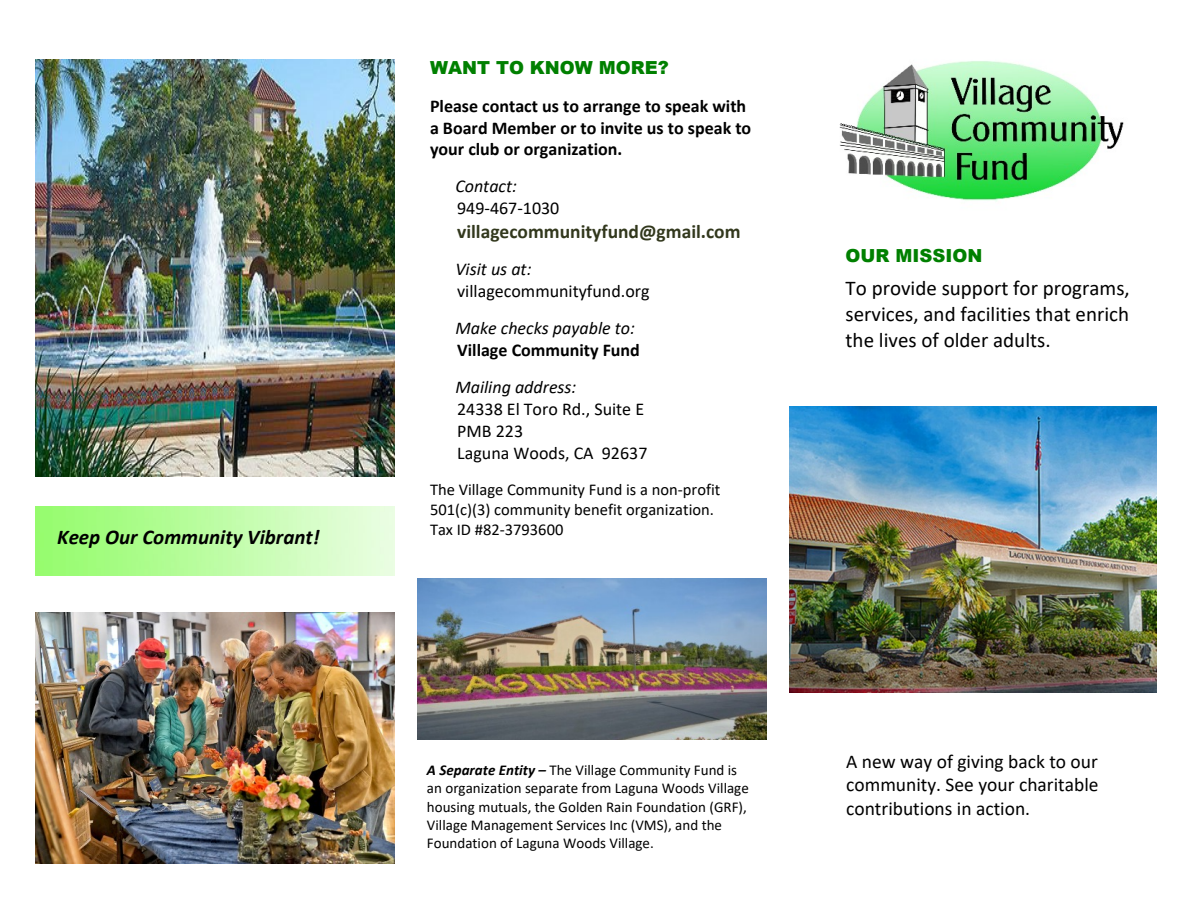
<style>
.page{position:relative;width:1188px;height:918px;background:#fff}
.page>*{position:absolute;margin:0;border:0;box-sizing:border-box;transform-origin:0 0}
.t1{font:21px/25.7px "Calibri";color:#000;text-align:justify}
.t2{font:italic 700 21px "Calibri";color:#000}
.t3{font:19.5px/23.9px "Calibri";color:#000;text-align:justify}
.t4{font:700 19.5px "Calibri";color:#32381d}
.t5{font:700 18px/22px "Calibri";color:#000}
.t6{font:18px/22px "Calibri";color:#000}
.t7{font:italic 18px "Calibri";color:#000}
.t8{font:900 18px "Arial";color:#008000}
.t9{font:16.5px/20.1px "Calibri";color:#000}
.t10{font:15px/18.3px "Calibri";color:#000}
.s1{font-weight:700;font-style:italic}
</style>
<div class="page">
<img style="left:839px;top:61px;width:285px;height:141px">
<img style="left:36px;top:60px;width:359px;height:417px">
<img style="left:417px;top:578px;width:350px;height:162px">
<img style="left:36px;top:612px;width:358px;height:252px">
<img style="left:789px;top:406px;width:368px;height:286px">
<h1 class="t2" style="left:57px;top:528px;width:264px">Keep Our Community Vibrant!</h1>
<p class="t8" style="left:430px;top:61px;width:240px">WANT TO KNOW MORE?</p>
<p class="t5" style="left:430px;top:96px;width:323px">Please contact us to arrange to speak with a Board Member or to invite us to speak to your club or organization.</p>
<p class="t7" style="left:455px;top:179px;width:63px">Contact:</p>
<p class="t6" style="left:457px;top:199px;width:104px">949-467-1030</p>
<h2 class="t4" style="left:457px;top:223px;width:285px">villagecommunityfund@gmail.com</h2>
<p class="t7" style="left:455px;top:262px;width:78px">Visit us at:</p>
<p class="t6" style="left:457px;top:282px;width:194px">villagecommunityfund.org</p>
<p class="t7" style="left:455px;top:321px;width:181px">Make checks payable to:</p>
<p class="t5" style="left:457px;top:341px;width:184px">Village Community Fund</p>
<p class="t7" style="left:455px;top:380px;width:123px">Mailing address:</p>
<p class="t6" style="left:457px;top:400px;width:192px">24338 El Toro Rd., Suite E<br>PMB 223<br>Laguna Woods, CA 92637</p>
<p class="t9" style="left:430px;top:481px;width:292px">The Village Community Fund is a non-profit<br>501(c)(3) community benefit organization.<br>Tax ID #82-3793600</p>
<p class="t8" style="left:846px;top:250px;width:138px">OUR MISSION</p>
<h1 class="t1" style="left:846px;top:277px;width:286px">To provide support for programs, services, and facilities that enrich the lives of older adults.</h1>
<p class="t10" style="left:427px;top:762px;width:323px"><span class="s1">A Separate Entity –</span> The Village Community Fund is an organization separate from Laguna Woods Village housing mutuals, the Golden Rain Foundation (GRF), Village Management Services Inc (VMS), and the Foundation of Laguna Woods Village.</p>
<h2 class="t3" style="left:846px;top:751px;width:254px">A new way of giving back to our community. See your charitable contributions in action.</h2>
</div>
